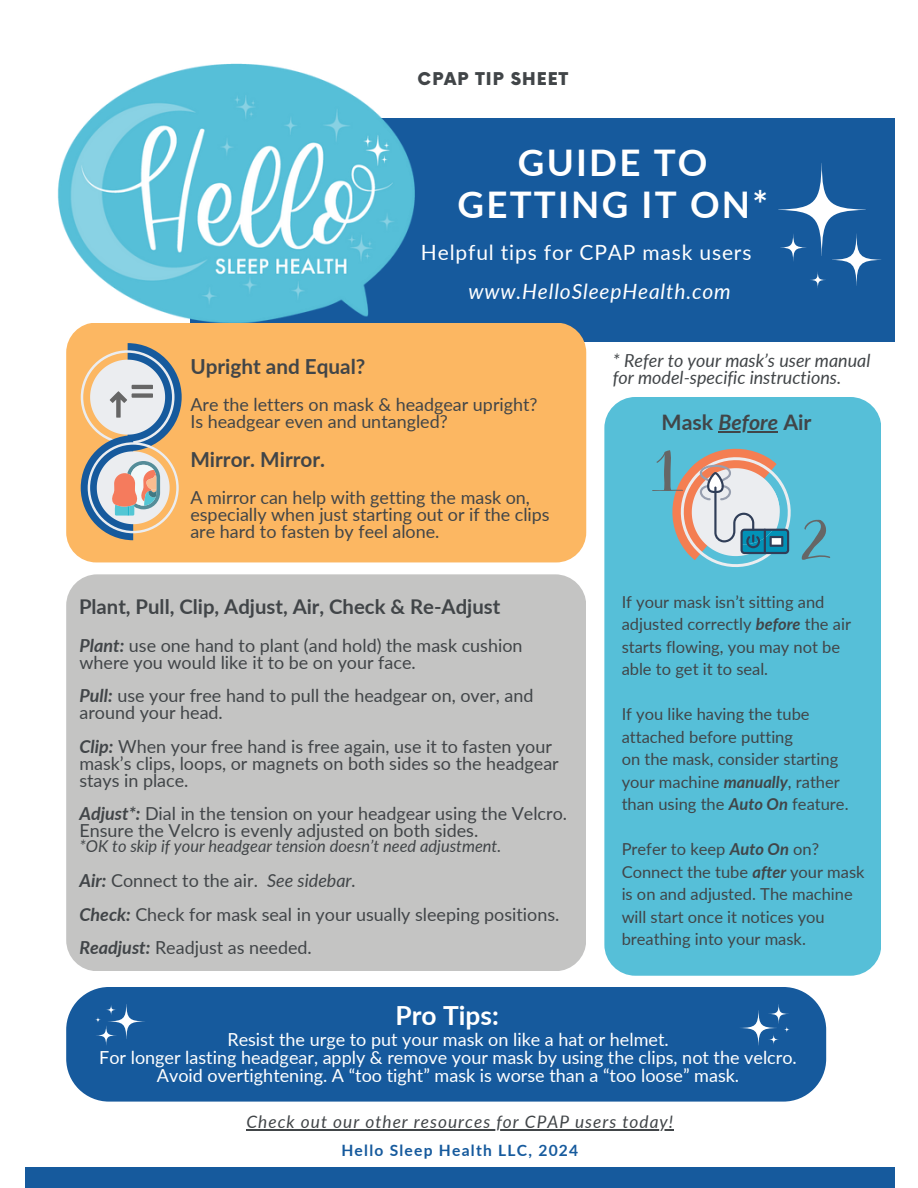
<style>
.page{position:relative;width:918px;height:1188px;background:#fff}
.page>*{position:absolute;margin:0;border:0;box-sizing:border-box;transform-origin:0 0}
.t1{font:700 36.75px/41.7px "Lato";letter-spacing:.06em;color:#fff;text-align:center}
.t2{font:700 26.25px "Lato";color:#fff}
.t3{font:700 21.3px "Lato";color:#414548}
.t4{font:21px "Lato";letter-spacing:.04em;color:#fff}
.t5{font:italic 21px "Lato";letter-spacing:.04em;color:#fff}
.t6{font:700 20.7px "Lato";color:#414548}
.t7{font:700 20.25px "Lato";color:#414548}
.t8{font:18px/16.8px "Lato";color:#414548}
.t9{font:18px/18px "Lato";color:#fff;text-align:center}
.t10{font:italic 18px/16.8px "Lato";color:#414548}
.t11{font:italic 17.25px "Lato";letter-spacing:.06em;color:#414548}
.t12{font:900 17.25px "Now";letter-spacing:.06em;color:#414548}
.t13{font:16.5px/22.5px "Lato";color:#414548}
.t14{font:italic 16.5px "Lato";color:#414548}
.t15{font:700 15.6px "Lato";letter-spacing:.08em;color:#165a9d}
.s1{font-weight:700;font-style:italic}
.s2{font-style:italic}
</style>
<div class="page">
<div style="left:190px;top:119px;width:705px;height:223px;background:#165a9d"></div>
<div style="left:604px;top:397px;width:277px;height:579px;background:#56bfd8;border-radius:31px"></div>
<svg style="left:652px;top:448px;width:178px;height:119px"></svg>
<hr style="left:718px;top:431px;width:60px;height:2px;background:#414548">
<div style="left:25px;top:1167px;width:869px;height:21px;background:#165a9d"></div>
<img style="left:57px;top:63px;width:373px;height:285px">
<svg style="left:778px;top:163px;width:103px;height:125px"></svg>
<div style="left:66px;top:323px;width:520px;height:239px;background:#fcb762;border-radius:30px"></div>
<svg style="left:81px;top:343px;width:101px;height:197px"></svg>
<div style="left:66px;top:574px;width:520px;height:397px;background:#c4c4c3;border-radius:31px"></div>
<div style="left:66px;top:987px;width:760px;height:115px;background:#165a9d"></div>
<svg style="left:96px;top:1004px;width:49px;height:41px;background:#2e6ba7"></svg>
<svg style="left:105px;top:1005px;width:12px;height:10px"></svg>
<svg style="left:95px;top:1017px;width:7px;height:6px"></svg>
<svg style="left:740px;top:1004px;width:49px;height:41px;background:#2e6ba7"></svg>
<svg style="left:768px;top:1034px;width:11px;height:11px"></svg>
<svg style="left:783px;top:1026px;width:7px;height:7px"></svg>
<hr style="left:246px;top:1129px;width:428px;height:1px;background:#414548">
<h6 class="t12" style="left:418px;top:70px;width:152px">CPAP TIP SHEET</h6>
<p class="t1" style="left:458px;top:141px;width:312px">GUIDE TO<br>GETTING IT ON*</p>
<p class="t4" style="left:421px;top:239px;width:332px">Helpful tips for CPAP mask users</p>
<h6 class="t5" style="left:468px;top:279px;width:264px">www.HelloSleepHealth.com</h6>
<p class="t6" style="left:190px;top:354px;width:176px">Upright and Equal?</p>
<p class="t8" style="left:190px;top:396px;width:349px">Are the letters on mask &amp; headgear upright?<br>Is headgear even and untangled?</p>
<p class="t6" style="left:190px;top:447px;width:136px">Mirror. Mirror.</p>
<p class="t8" style="left:190px;top:489px;width:361px">A mirror can help with getting the mask on, especially when just starting out or if the clips are hard to fasten by feel alone.</p>
<p class="t7" style="left:79px;top:594px;width:423px">Plant, Pull, Clip, Adjust, Air, Check &amp; Re-Adjust</p>
<p class="t8" style="left:79px;top:636px;width:445px"><span class="s1">Plant:</span> use one hand to plant (and hold) the mask cushion where you would like it to be on your face.</p>
<h3 class="t8" style="left:79px;top:687px;width:456px"><span class="s1">Pull:</span> use your free hand to pull the headgear on, over, and around your head.</h3>
<h6 class="t8" style="left:79px;top:738px;width:481px"><span class="s1">Clip:</span> When your free hand is free again, use it to fasten your mask’s clips, loops, or magnets on both sides so the headgear stays in place.</h6>
<h3 class="t8" style="left:79px;top:805px;width:489px"><span class="s1">Adjust*:</span> Dial in the tension on your headgear using the Velcro.<br>Ensure the Velcro is evenly adjusted on both sides.</h3>
<h3 class="t14" style="left:79px;top:836px;width:423px">*OK to skip if your headgear tension doesn’t need adjustment.</h3>
<h6 class="t8" style="left:79px;top:871px;width:278px"><span class="s1">Air:</span> Connect to the air. <span class="s2">See sidebar.</span></h6>
<h3 class="t8" style="left:79px;top:905px;width:482px"><span class="s1">Check:</span> Check for mask seal in your usually sleeping positions.</h3>
<p class="t8" style="left:79px;top:939px;width:234px"><span class="s1">Readjust:</span> Readjust as needed.</p>
<h6 class="t2" style="left:396px;top:999px;width:105px">Pro Tips:</h6>
<h6 class="t10" style="left:613px;top:352px;width:259px">* Refer to your mask’s user manual for model-specific instructions.</h6>
<p class="t3" style="left:662px;top:409px;width:152px">Mask <span class="s2">Before</span> Air</p>
<p class="t13" style="left:622px;top:590px;width:231px">If your mask isn’t sitting and adjusted correctly <span class="s1">before</span> the air starts flowing, you may not be able to get it to seal.</p>
<p class="t13" style="left:622px;top:703px;width:228px">If you like having the tube attached before putting<br>on the mask, consider starting your machine <span class="s1">manually</span>, rather than using the <span class="s1">Auto On</span> feature.</p>
<h4 class="t13" style="left:622px;top:838px;width:244px">Prefer to keep <span class="s1">Auto On</span> on?<br>Connect the tube <span class="s1">after</span> your mask is on and adjusted. The machine will start once it notices you breathing into your mask.</h4>
<p class="t9" style="left:99px;top:1030px;width:699px">Resist the urge to put your mask on like a hat or helmet.<br>For longer lasting headgear, apply &amp; remove your mask by using the clips, not the velcro.<br>Avoid overtightening. A “too tight” mask is worse than a “too loose” mask.</p>
<h6 class="t11" style="left:246px;top:1111px;width:428px">Check out our other resources for CPAP users today!</h6>
<h3 class="t15" style="left:341px;top:1140px;width:238px">Hello Sleep Health LLC, 2024</h3>
</div>
